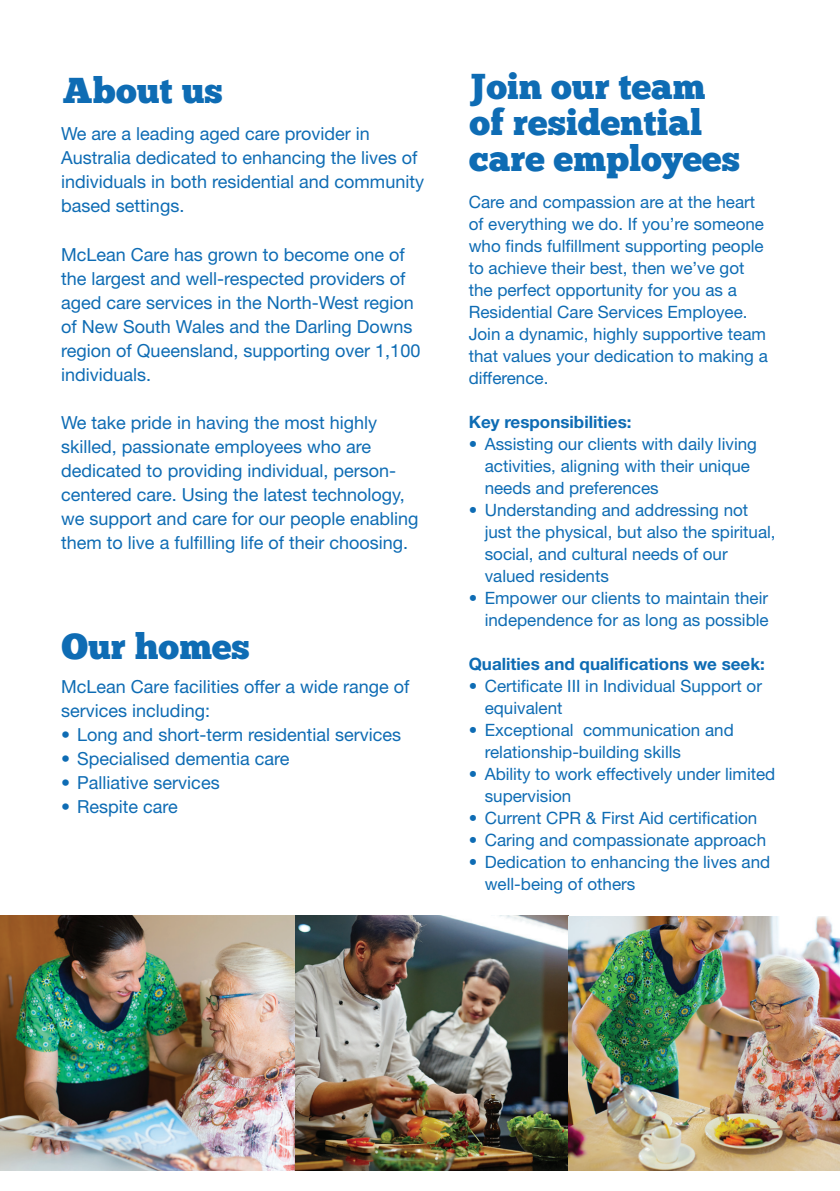
<style>
.page{position:relative;width:840px;height:1191px;background:#fff}
.page>*{position:absolute;margin:0;border:0;box-sizing:border-box;transform-origin:0 0}
.t1{font:36px/36px "Chunk Five";color:#0e6cb4}
.t2{font:18px/24px "Helvetica Neue LT Std";color:#0e6cb4}
.t3{font:17px/22px "Helvetica Neue LT Std";color:#0e6cb4}
.t4{font:700 17px "Helvetica Neue LT Std";color:#0e6cb4}
</style>
<div class="page">
<img style="left:294px;top:916px;width:545px;height:254px">
<img style="left:0;top:916px;width:294px;height:254px">
<p class="t1" style="left:63px;top:74px;width:161px">About us</p>
<p class="t2" style="left:61px;top:122px;width:364px">We are a leading aged care provider in Australia dedicated to enhancing the lives of individuals in both residential and community based settings.</p>
<p class="t2" style="left:61px;top:242px;width:360px">McLean Care has grown to become one of the largest and well-respected providers of aged care services in the North-West region of New South Wales and the Darling Downs region of Queensland, supporting over 1,100 individuals.</p>
<p class="t2" style="left:61px;top:410px;width:359px">We take pride in having the most highly skilled, passionate employees who are dedicated to providing individual, person&shy;centered care. Using the latest technology, we support and care for our people enabling them to live a fulfilling life of their choosing.</p>
<p class="t1" style="left:61px;top:630px;width:190px">Our homes</p>
<p class="t2" style="left:61px;top:674px;width:349px">McLean Care facilities offer a wide range of services including:</p>
<p class="t2" style="left:61px;top:722px;width:341px">• Long and short-term residential services</p>
<p class="t2" style="left:61px;top:746px;width:230px">• Specialised dementia care</p>
<p class="t2" style="left:61px;top:770px;width:160px">• Palliative services</p>
<p class="t2" style="left:61px;top:794px;width:118px">• Respite care</p>
<p class="t1" style="left:469px;top:70px;width:272px">Join our team of residential care employees</p>
<p class="t3" style="left:468px;top:190px;width:300px">Care and compassion are at the heart of everything we do. If you’re someone who finds fulfillment supporting people to achieve their best, then we’ve got the perfect opportunity for you as a Residential Care Services Employee.<br>Join a dynamic, highly supportive team that values your dedication to making a difference.</p>
<p class="t4" style="left:468px;top:411px;width:164px">Key responsibilities:</p>
<p class="t3" style="left:484px;top:432px;width:273px;text-indent:-16px">• Assisting our clients with daily living activities, aligning with their unique needs and preferences</p>
<p class="t3" style="left:484px;top:498px;width:292px;text-indent:-16px">• Understanding and addressing not just the physical, but also the spiritual,</p>
<p class="t3" style="left:484px;top:542px;width:244px">social, and cultural needs of our valued residents</p>
<p class="t3" style="left:468px;top:586px;width:301px;text-align:right">• Empower our clients to maintain their independence for as long as possible</p>
<p class="t4" style="left:468px;top:653px;width:297px">Qualities and qualifications we seek:</p>
<p class="t3" style="left:484px;top:674px;width:279px;text-indent:-16px">• Certificate III in Individual Support or equivalent</p>
<p class="t3" style="left:484px;top:718px;width:250px;text-indent:-16px">• Exceptional communication and relationship-building skills</p>
<p class="t3" style="left:484px;top:762px;width:292px;text-indent:-16px">• Ability to work effectively under limited supervision</p>
<p class="t3" style="left:468px;top:806px;width:290px">• Current CPR &amp; First Aid certification</p>
<p class="t3" style="left:468px;top:828px;width:299px">• Caring and compassionate approach</p>
<p class="t3" style="left:484px;top:850px;width:287px;text-indent:-16px">• Dedication to enhancing the lives and well-being of others</p>
</div>
